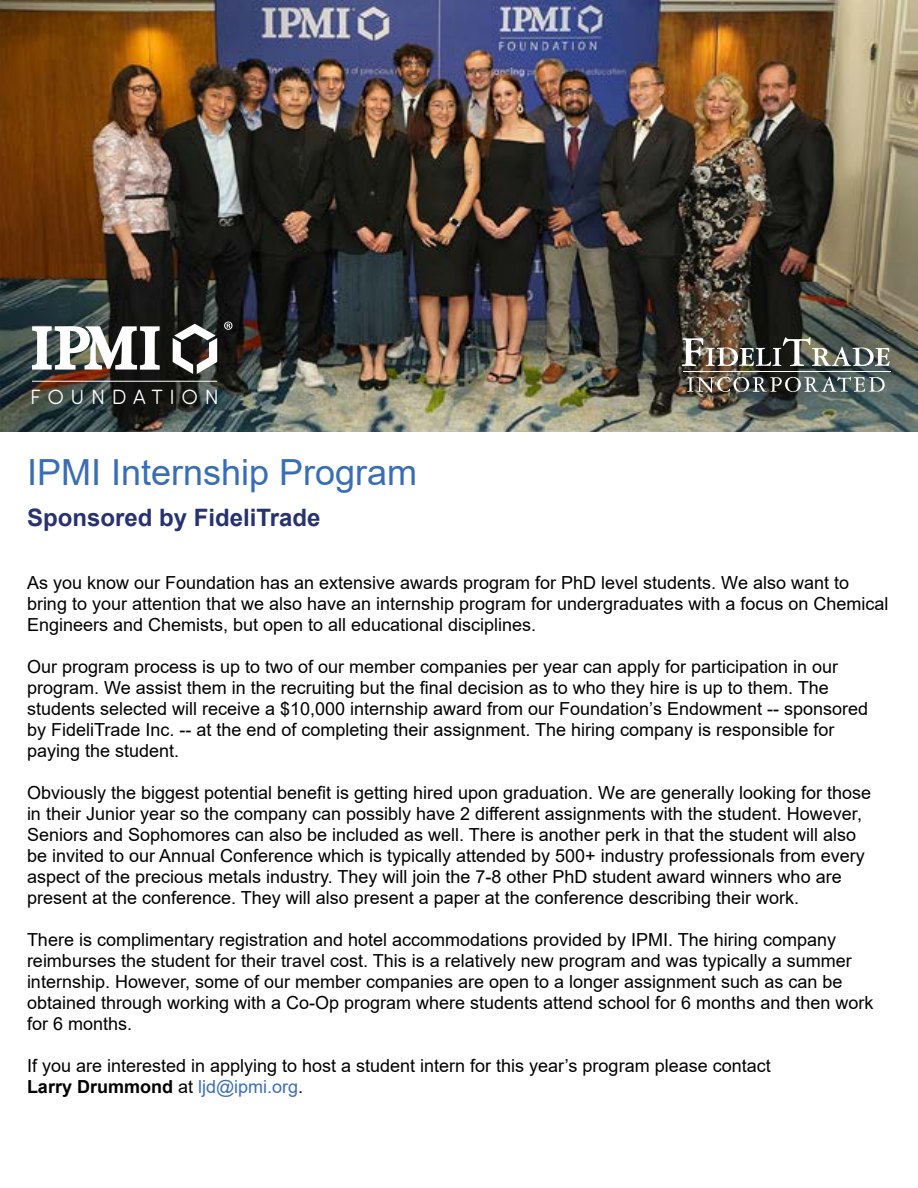
<style>
.page{position:relative;width:918px;height:1188px;background:#fff}
.page>*{position:absolute;margin:0;border:0;box-sizing:border-box;transform-origin:0 0}
.t1{font:36px "Arial";color:#396eb6}
.t2{font:700 24px "Arial";color:#273270}
.t3{font:300 20.7px "Sofia Pro Soft";letter-spacing:.32em;color:#fff}
.t4{font:18px/21px "Arial";color:#000}
.s1{font-weight:700}
.s2{color:#3c6eb6}
</style>
<div class="page">
<img style="left:0;top:0;width:918px;height:432px">
<svg style="left:173px;top:324px;width:44px;height:50px"></svg>
<svg style="left:32px;top:326px;width:128px;height:44px"></svg>
<hr style="left:32px;top:381px;width:185px;height:1px;background:#fff">
<svg style="left:224px;top:322px;width:8px;height:8px"></svg>
<img style="left:682px;top:337px;width:208px;height:29px">
<svg style="left:687px;top:377px;width:198px;height:16px;background:#6d716d"></svg>
<hr style="left:683px;top:371px;width:208px;height:1px;background:#fff">
<p class="t3" style="left:30px;top:383px;width:190px">FOUNDATION</p>
<h1 class="t1" style="left:27px;top:448px;width:392px">IPMI Internship Program</h1>
<h2 class="t2" style="left:27px;top:500px;width:295px">Sponsored by FideliTrade</h2>
<p class="t4" style="left:27px;top:572px;width:863px">As you know our Foundation has an extensive awards program for PhD level students. We also want to bring to your attention that we also have an internship program for undergraduates with a focus on Chemical<br>Engineers and Chemists, but open to all educational disciplines.</p>
<p class="t4" style="left:27px;top:656px;width:843px">Our program process is up to two of our member companies per year can apply for participation in our program. We assist them in the recruiting but the final decision as to who they hire is up to them. The students selected will receive a $10,000 internship award from our Foundation’s Endowment -- sponsored by FideliTrade Inc. -- at the end of completing their assignment. The hiring company is responsible for paying the student.</p>
<p class="t4" style="left:27px;top:782px;width:846px">Obviously the biggest potential benefit is getting hired upon graduation. We are generally looking for those in their Junior year so the company can possibly have 2 different assignments with the student. However, Seniors and Sophomores can also be included as well. There is another perk in that the student will also be invited to our Annual Conference which is typically attended by 500+ industry professionals from every aspect of the precious metals industry. They will join the 7-8 other PhD student award winners who are present at the conference. They will also present a paper at the conference describing their work.</p>
<p class="t4" style="left:27px;top:929px;width:848px">There is complimentary registration and hotel accommodations provided by IPMI. The hiring company reimburses the student for their travel cost. This is a relatively new program and was typically a summer internship. However, some of our member companies are open to a longer assignment such as can be obtained through working with a Co-Op program where students attend school for 6 months and then work for 6 months.</p>
<p class="t4" style="left:27px;top:1055px;width:745px">If you are interested in applying to host a student intern for this year’s program please contact<br><span class="s1">Larry Drummond</span> at <span class="s2">ljd@ipmi.org</span>.</p>
</div>
